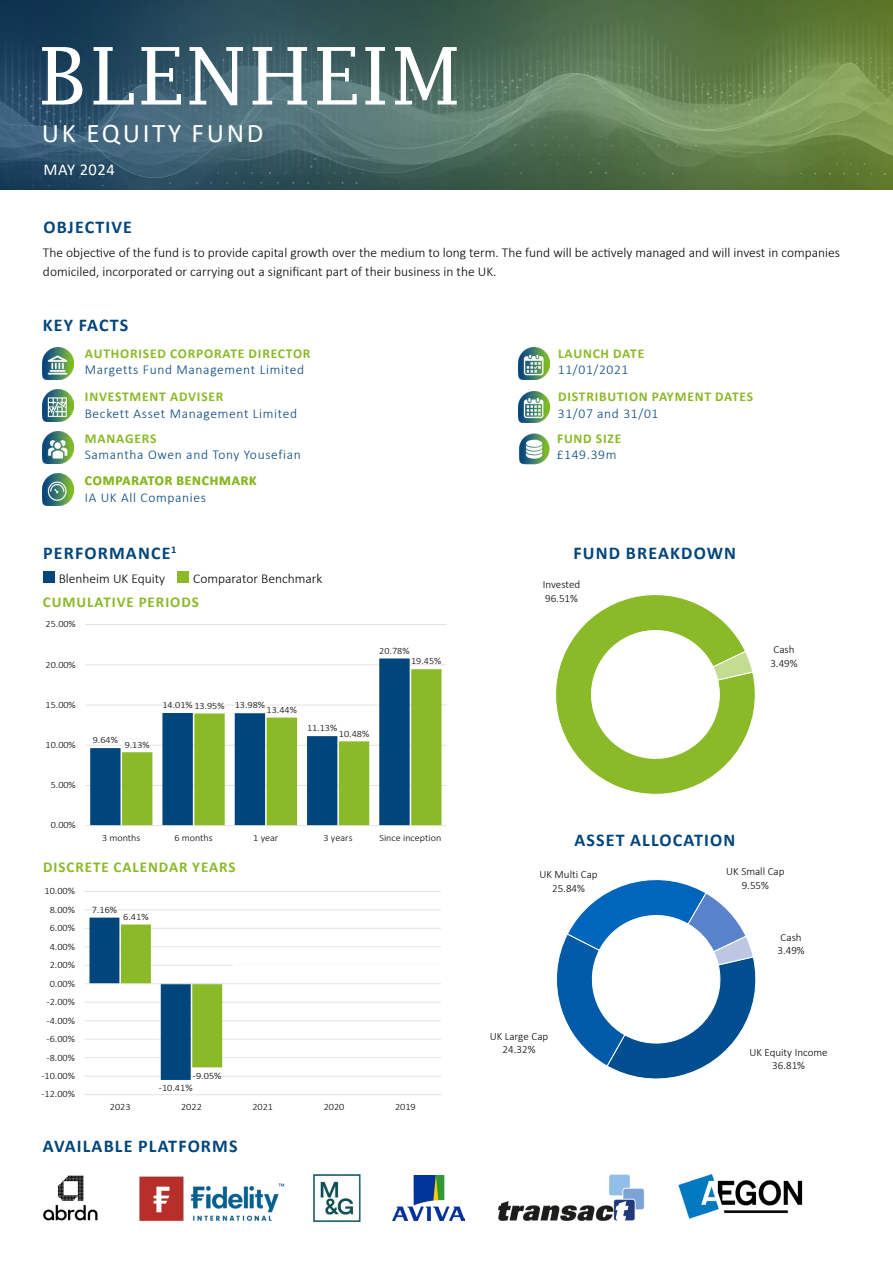
<style>
.page{position:relative;width:893px;height:1263px;background:#fff}
.page>*{position:absolute;margin:0;border:0;box-sizing:border-box;transform-origin:0 0}
.t1{font:79.5px "Lucida Fax";letter-spacing:.03em;color:#fff}
.t2{font:27px "Calibri";letter-spacing:.1em;color:#fff}
.t3{font:700 18px "Calibri";letter-spacing:.065em;color:#00457c}
.t4{font:16.5px "Calibri";letter-spacing:.03em;color:#fff}
.t5{font:700 15px "Calibri";letter-spacing:.065em;color:#8aba27}
.t6{font:300 13.5px/19.5px "Calibri";color:#000}
.t7{font:300 13.5px "Calibri";letter-spacing:.05em;color:#00457c}
.t8{font:700 13.5px "Calibri";letter-spacing:.06em;color:#8aba27}
.t9{font:300 11.1px/13.5px "Calibri";color:#000;text-align:center}
.t10{font:300 9.75px "Calibri";color:#000;scale:1.05 1}
.t11{font:300 9.6px "Calibri";color:#000;scale:1.05 1}
</style>
<div class="page">
<img style="left:0;top:0;width:893px;height:189px">
<img style="left:43px;top:1175px;width:55px;height:46px">
<img style="left:312px;top:1172px;width:49px;height:51px">
<img style="left:678px;top:1174px;width:125px;height:45px">
<img style="left:498px;top:1174px;width:146px;height:47px">
<img style="left:139px;top:1176px;width:146px;height:45px">
<img style="left:392px;top:1175px;width:73px;height:45px">
<img style="left:519px;top:433px;width:31px;height:31px">
<img style="left:519px;top:391px;width:31px;height:31px">
<img style="left:519px;top:348px;width:31px;height:31px">
<img style="left:43px;top:474px;width:31px;height:31px">
<img style="left:43px;top:348px;width:31px;height:31px">
<img style="left:43px;top:390px;width:31px;height:31px">
<img style="left:43px;top:432px;width:31px;height:31px">
<div style="left:43px;top:571px;width:11px;height:12px;background:#00457c"></div>
<div style="left:177px;top:571px;width:12px;height:12px;background:#8aba27"></div>
<svg style="left:555px;top:594px;width:201px;height:201px"></svg>
<svg style="left:712px;top:650px;width:42px;height:31px"></svg>
<hr style="left:85px;top:785px;width:362px;height:1px;background:#e3e3e3">
<hr style="left:85px;top:745px;width:362px;height:1px;background:#e3e3e3">
<hr style="left:85px;top:705px;width:362px;height:1px;background:#e3e3e3">
<hr style="left:85px;top:664px;width:362px;height:1px;background:#e3e3e3">
<hr style="left:85px;top:624px;width:362px;height:1px;background:#e3e3e3">
<svg style="left:90px;top:658px;width:320px;height:167px"></svg>
<svg style="left:122px;top:669px;width:320px;height:156px"></svg>
<hr style="left:85px;top:825px;width:362px;height:1px;background:#e3e3e3">
<hr style="left:85px;top:1094px;width:356px;height:1px;background:#e3e3e3">
<hr style="left:85px;top:1076px;width:356px;height:1px;background:#e3e3e3">
<hr style="left:85px;top:1057px;width:356px;height:1px;background:#e3e3e3">
<hr style="left:85px;top:1039px;width:356px;height:1px;background:#e3e3e3">
<hr style="left:85px;top:1020px;width:356px;height:1px;background:#e3e3e3">
<hr style="left:85px;top:1002px;width:356px;height:1px;background:#e3e3e3">
<hr style="left:85px;top:965px;width:356px;height:1px;background:#e3e3e3">
<hr style="left:85px;top:946px;width:356px;height:1px;background:#e3e3e3">
<hr style="left:85px;top:928px;width:356px;height:1px;background:#e3e3e3">
<hr style="left:85px;top:909px;width:356px;height:1px;background:#e3e3e3">
<hr style="left:85px;top:891px;width:356px;height:1px;background:#e3e3e3">
<svg style="left:89px;top:918px;width:133px;height:162px"></svg>
<hr style="left:85px;top:983px;width:356px;height:1px;background:#e3e3e3">
<svg style="left:556px;top:879px;width:200px;height:200px"></svg>
<h1 class="t1" style="left:38px;top:30px;width:424px">BLENHEIM</h1>
<h2 class="t2" style="left:42px;top:114px;width:223px">UK EQUITY FUND</h2>
<p class="t4" style="left:44px;top:159px;width:73px">MAY 2024</p>
<h3 class="t3" style="left:43px;top:214px;width:90px">OBJECTIVE</h3>
<p class="t6" style="left:43px;top:242px;width:798px">The objective of the fund is to provide capital growth over the medium to long term. The fund will be actively managed and will invest in companies domiciled, incorporated or carrying out a significant part of their business in the UK.</p>
<h3 class="t3" style="left:43px;top:313px;width:87px">KEY FACTS</h3>
<p class="t8" style="left:85px;top:344px;width:227px">AUTHORISED CORPORATE DIRECTOR</p>
<p class="t7" style="left:85px;top:361px;width:221px">Margetts Fund Management Limited</p>
<p class="t8" style="left:85px;top:387px;width:140px">INVESTMENT ADVISER</p>
<p class="t7" style="left:85px;top:405px;width:214px">Beckett Asset Management Limited</p>
<p class="t8" style="left:85px;top:429px;width:73px">MANAGERS</p>
<p class="t7" style="left:85px;top:446px;width:218px">Samantha Owen and Tony Yousefian</p>
<p class="t8" style="left:85px;top:471px;width:173px">COMPARATOR BENCHMARK</p>
<p class="t7" style="left:85px;top:489px;width:123px">IA UK All Companies</p>
<h3 class="t3" style="left:43px;top:540px;width:135px">PERFORMANCE<sup>1</sup></h3>
<p class="t6" style="left:59px;top:569px;width:108px">Blenheim UK Equity</p>
<p class="t6" style="left:193px;top:569px;width:131px">Comparator Benchmark</p>
<p class="t5" style="left:43px;top:591px;width:158px">CUMULATIVE PERIODS</p>
<p class="t11" style="left:46px;top:618px;width:30px">25.00%</p>
<p class="t11" style="left:46px;top:658px;width:30px">20.00%</p>
<p class="t11" style="left:46px;top:699px;width:30px">15.00%</p>
<p class="t11" style="left:46px;top:739px;width:30px">10.00%</p>
<p class="t11" style="left:51px;top:779px;width:25px">5.00%</p>
<p class="t11" style="left:51px;top:819px;width:25px">0.00%</p>
<p class="t11" style="left:379px;top:645px;width:30px">20.78%</p>
<p class="t11" style="left:93px;top:734px;width:25px">9.64%</p>
<p class="t11" style="left:125px;top:738px;width:25px">9.13%</p>
<p class="t11" style="left:162px;top:699px;width:61px">14.01% 13.95%</p>
<p class="t11" style="left:235px;top:699px;width:30px">13.98%</p>
<p class="t11" style="left:267px;top:704px;width:30px">13.44%</p>
<p class="t11" style="left:307px;top:722px;width:30px">11.13%</p>
<p class="t11" style="left:339px;top:727px;width:30px">10.48%</p>
<p class="t11" style="left:411px;top:655px;width:30px">19.45%</p>
<p class="t11" style="left:102px;top:832px;width:38px">3 months</p>
<p class="t11" style="left:174px;top:832px;width:38px">6 months</p>
<p class="t11" style="left:253px;top:832px;width:25px">1 year</p>
<p class="t11" style="left:324px;top:832px;width:29px">3 years</p>
<p class="t11" style="left:379px;top:832px;width:60px">Since inception</p>
<p class="t5" style="left:43px;top:857px;width:194px">DISCRETE CALENDAR YEARS</p>
<p class="t10" style="left:45px;top:885px;width:31px">10.00%</p>
<p class="t10" style="left:50px;top:903px;width:26px">8.00%</p>
<p class="t10" style="left:50px;top:922px;width:26px">6.00%</p>
<p class="t10" style="left:50px;top:940px;width:26px">4.00%</p>
<p class="t10" style="left:50px;top:959px;width:26px">2.00%</p>
<p class="t10" style="left:50px;top:977px;width:26px">0.00%</p>
<p class="t10" style="left:47px;top:996px;width:29px">-2.00%</p>
<p class="t10" style="left:47px;top:1014px;width:29px">-4.00%</p>
<p class="t10" style="left:47px;top:1033px;width:29px">-6.00%</p>
<p class="t10" style="left:47px;top:1051px;width:29px">-8.00%</p>
<p class="t10" style="left:41px;top:1070px;width:34px">-10.00%</p>
<p class="t10" style="left:41px;top:1088px;width:34px">-12.00%</p>
<p class="t10" style="left:92px;top:903px;width:26px">7.16%</p>
<p class="t10" style="left:123px;top:910px;width:26px">6.41%</p>
<p class="t10" style="left:193px;top:1069px;width:29px">-9.05%</p>
<p class="t10" style="left:159px;top:1082px;width:34px">-10.41%</p>
<p class="t10" style="left:110px;top:1101px;width:21px">2023</p>
<p class="t10" style="left:181px;top:1101px;width:21px">2022</p>
<p class="t10" style="left:252px;top:1101px;width:21px">2021</p>
<p class="t10" style="left:324px;top:1101px;width:21px">2020</p>
<p class="t10" style="left:395px;top:1101px;width:21px">2019</p>
<h3 class="t3" style="left:43px;top:1133px;width:196px">AVAILABLE PLATFORMS</h3>
<p class="t8" style="left:558px;top:344px;width:88px">LAUNCH DATE</p>
<p class="t7" style="left:558px;top:361px;width:72px">11/01/2021</p>
<p class="t8" style="left:558px;top:387px;width:197px">DISTRIBUTION PAYMENT DATES</p>
<p class="t7" style="left:558px;top:405px;width:102px">31/07 and 31/01</p>
<p class="t8" style="left:557px;top:428px;width:66px">FUND SIZE</p>
<p class="t7" style="left:557px;top:446px;width:61px">£149.39m</p>
<h3 class="t3" style="left:574px;top:540px;width:164px">FUND BREAKDOWN</h3>
<p class="t9" style="left:543px;top:578px;width:39px;text-align:left">Invested<br>96.51%</p>
<p class="t9" style="left:770px;top:643px;width:29px;text-align:left">Cash<br>3.49%</p>
<h3 class="t3" style="left:574px;top:828px;width:163px">ASSET ALLOCATION</h3>
<p class="t9" style="left:540px;top:868px;width:60px">UK Multi Cap<br>25.84%</p>
<p class="t9" style="left:726px;top:864px;width:60px">UK Small Cap<br>9.55%</p>
<p class="t9" style="left:490px;top:1029px;width:60px">UK Large Cap<br>24.32%</p>
<p class="t9" style="left:777px;top:930px;width:29px;text-align:left">Cash<br>3.49%</p>
<p class="t9" style="left:749px;top:1045px;width:80px">UK Equity Income<br>36.81%</p>
</div>
